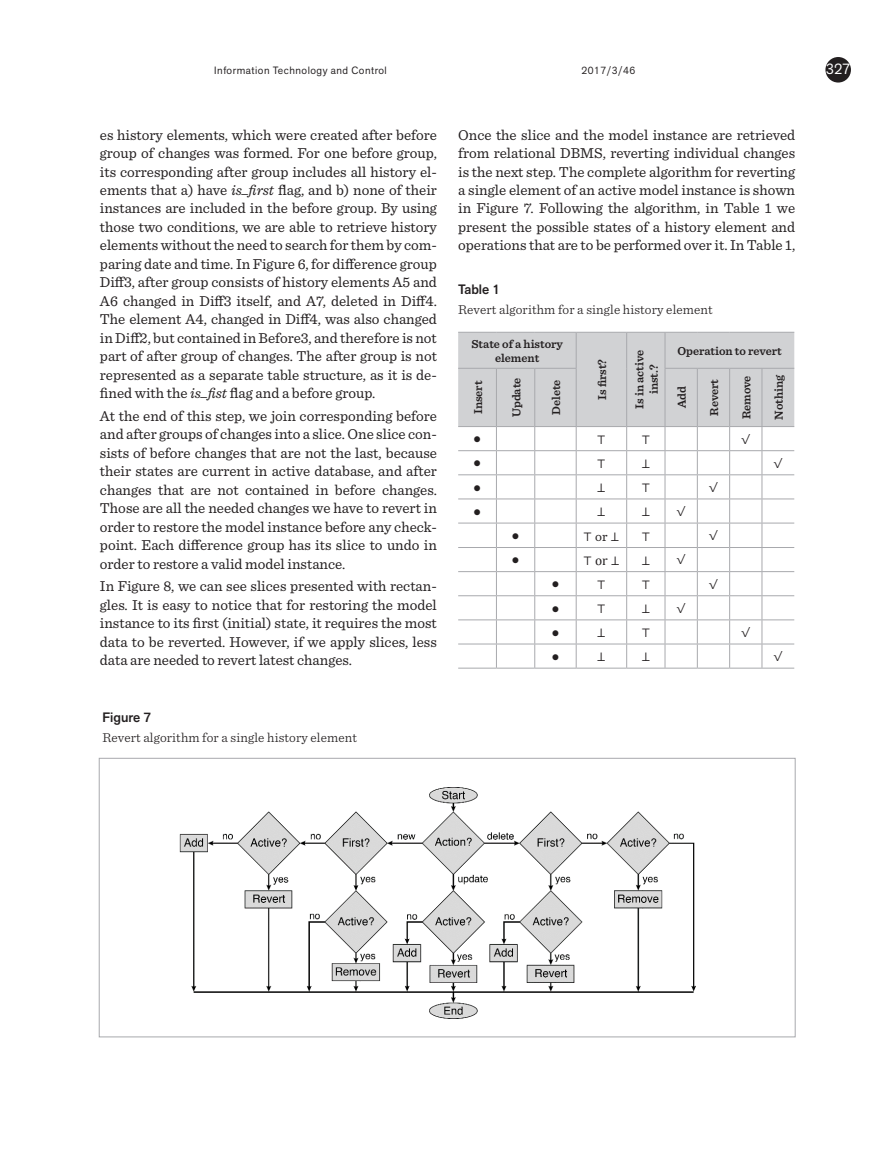
<style>
.page{position:relative;width:893px;height:1149px;background:#fff}
.page>*{position:absolute;margin:0;border:0;box-sizing:border-box;transform-origin:0 0}
.pagrindinis{font:15px/18.5px "Sentinel";color:#231f20;text-align:justify}
.t1{font:15px "Akzid Grtsk Next";color:#fff}
.Pav_pavadin{font:300 13.5px "Sentinel";letter-spacing:.01em;color:#231f20}
.t2{font:13.5px "Cambria Math";color:#231f20}
.Pav_nr{font:500 13.5px "Akzid Grtsk Next";color:#231f20}
.t3{font:13.5px "Times New Roman";color:#231f20}
.lent_kepure_inform{font:600 12px/14.4px "Sentinel";color:#231f20;text-align:center}
.t4{font:10.5px "Akzid Grtsk Next";letter-spacing:.05em;color:#231f20}
.s1{font-style:italic}
.s2{font-family:"Sentinel"}
</style>
<div class="page">
<div style="left:825px;top:57px;width:26px;height:25px;background:#231f20;border-radius:50%"></div>
<img style="left:179px;top:787px;width:517px;height:231px">
<div style="left:99px;top:757px;width:696px;height:279px;border:1px solid #a8a9ad"></div>
<hr style="left:458px;top:667px;width:38px;height:1px;background:#a8a9ad">
<hr style="left:496px;top:667px;width:39px;height:1px;background:#a8a9ad">
<hr style="left:535px;top:667px;width:41px;height:1px;background:#a8a9ad">
<hr style="left:576px;top:667px;width:51px;height:1px;background:#a8a9ad">
<hr style="left:627px;top:667px;width:38px;height:1px;background:#a8a9ad">
<hr style="left:665px;top:667px;width:32px;height:1px;background:#a8a9ad">
<hr style="left:697px;top:667px;width:33px;height:1px;background:#a8a9ad">
<hr style="left:730px;top:667px;width:32px;height:1px;background:#a8a9ad">
<hr style="left:762px;top:667px;width:32px;height:1px;background:#a8a9ad">
<svg style="left:458px;top:332px;width:336px;height:335px"></svg>
<p class="t4" style="left:214px;top:63px;width:174px">Information Technology and Control</p>
<p class="t4" style="left:581px;top:63px;width:55px">2017/3/46</p>
<p class="t1" style="left:826px;top:59px;width:26px">327</p>
<p class="pagrindinis" style="left:100px;top:124px;width:338px">es history elements, which were created after before group of changes was formed. For one before group, its corresponding after group includes all history el&shy;ements that a) have <span class="s1">is_first</span> flag, and b) none of their instances are included in the before group. By using those two conditions, we are able to retrieve history elements without the need to search for them by com&shy;paring date and time. In Figure 6, for difference group Diff3, after group consists of history elements A5 and A6 changed in Diff3 itself, and A7, deleted in Diff4.<br>The element A4, changed in Diff4, was also changed in Diff2, but contained in Before3, and therefore is not part of after group of changes. The after group is not represented as a separate table structure, as it is de&shy;fined with the <span class="s1">is_fist</span> flag and a before group.</p>
<p class="pagrindinis" style="left:100px;top:405px;width:339px">At the end of this step, we join corresponding before and after groups of changes into a slice. One slice con&shy;sists of before changes that are not the last, because their states are current in active database, and after changes that are not contained in before changes.<br>Those are all the needed changes we have to revert in order to restore the model instance before any check&shy;point. Each difference group has its slice to undo in order to restore a valid model instance.</p>
<p class="pagrindinis" style="left:100px;top:576px;width:338px">In Figure 8, we can see slices presented with rectan&shy;gles. It is easy to notice that for restoring the model instance to its first (initial) state, it requires the most data to be reverted. However, if we apply slices, less data are needed to revert latest changes.</p>
<p class="Pav_nr" style="left:102px;top:708px;width:50px">Figure 7</p>
<p class="Pav_pavadin" style="left:102px;top:727px;width:256px">Revert algorithm for a single history element</p>
<p class="pagrindinis" style="left:458px;top:124px;width:339px">Once the slice and the model instance are retrieved from relational DBMS, reverting individual changes is the next step. The complete algorithm for reverting a single element of an active model instance is shown in Figure 7. Following the algorithm, in Table 1 we present the possible states of a history element and operations that are to be performed over it. In Table 1,</p>
<p class="Pav_nr" style="left:458px;top:280px;width:43px">Table 1</p>
<p class="Pav_pavadin" style="left:458px;top:299px;width:256px">Revert algorithm for a single history element</p>
<p class="lent_kepure_inform" style="left:471px;top:336px;width:93px">State of a history element</p>
<p class="lent_kepure_inform" style="left:594px;top:400px;width:42px;rotate:-90deg">Is first?</p>
<p class="lent_kepure_inform" style="left:632px;top:409px;width:61px;rotate:-90deg">Is in active inst.?</p>
<p class="lent_kepure_inform" style="left:677px;top:343px;width:106px">Operation to revert</p>
<p class="lent_kepure_inform" style="left:470px;top:414px;width:35px;rotate:-90deg">Insert</p>
<p class="lent_kepure_inform" style="left:509px;top:417px;width:41px;rotate:-90deg">Update</p>
<p class="lent_kepure_inform" style="left:548px;top:415px;width:37px;rotate:-90deg">Delete</p>
<p class="lent_kepure_inform" style="left:674px;top:408px;width:23px;rotate:-90deg">Add</p>
<p class="lent_kepure_inform" style="left:706px;top:416px;width:38px;rotate:-90deg">Revert</p>
<p class="lent_kepure_inform" style="left:739px;top:419px;width:45px;rotate:-90deg">Remove</p>
<p class="lent_kepure_inform" style="left:771px;top:419px;width:46px;rotate:-90deg">Nothing</p>
<p class="t3" style="left:473px;top:429px;width:10px">●</p>
<p class="t2" style="left:597px;top:431px;width:10px">⊤</p>
<p class="t2" style="left:641px;top:431px;width:10px">⊤</p>
<p class="t3" style="left:473px;top:453px;width:10px">●</p>
<p class="t2" style="left:597px;top:455px;width:10px">⊤</p>
<p class="t2" style="left:641px;top:455px;width:10px">⊥</p>
<p class="t3" style="left:473px;top:477px;width:10px">●</p>
<p class="t2" style="left:597px;top:479px;width:10px">⊥</p>
<p class="t2" style="left:641px;top:479px;width:10px">⊤</p>
<p class="t3" style="left:473px;top:501px;width:10px">●</p>
<p class="t2" style="left:597px;top:503px;width:10px">⊥</p>
<p class="t2" style="left:641px;top:503px;width:10px">⊥</p>
<p class="t3" style="left:511px;top:525px;width:10px">●</p>
<p class="t2" style="left:583px;top:528px;width:38px">⊤ <span class="s2">or</span> ⊥</p>
<p class="t2" style="left:641px;top:528px;width:10px">⊤</p>
<p class="t3" style="left:511px;top:550px;width:10px">●</p>
<p class="t2" style="left:583px;top:552px;width:38px">⊤ or ⊥</p>
<p class="t2" style="left:641px;top:552px;width:10px">⊥</p>
<p class="t3" style="left:551px;top:574px;width:10px">●</p>
<p class="t2" style="left:597px;top:576px;width:10px">⊤</p>
<p class="t2" style="left:641px;top:576px;width:10px">⊤</p>
<p class="t3" style="left:551px;top:598px;width:10px">●</p>
<p class="t2" style="left:597px;top:600px;width:10px">⊤</p>
<p class="t2" style="left:641px;top:600px;width:10px">⊥</p>
<p class="t3" style="left:551px;top:622px;width:10px">●</p>
<p class="t2" style="left:597px;top:624px;width:10px">⊥</p>
<p class="t2" style="left:641px;top:624px;width:10px">⊤</p>
<p class="t3" style="left:551px;top:646px;width:10px">●</p>
<p class="t2" style="left:597px;top:648px;width:10px">⊥</p>
<p class="t2" style="left:641px;top:648px;width:10px">⊥</p>
</div>
